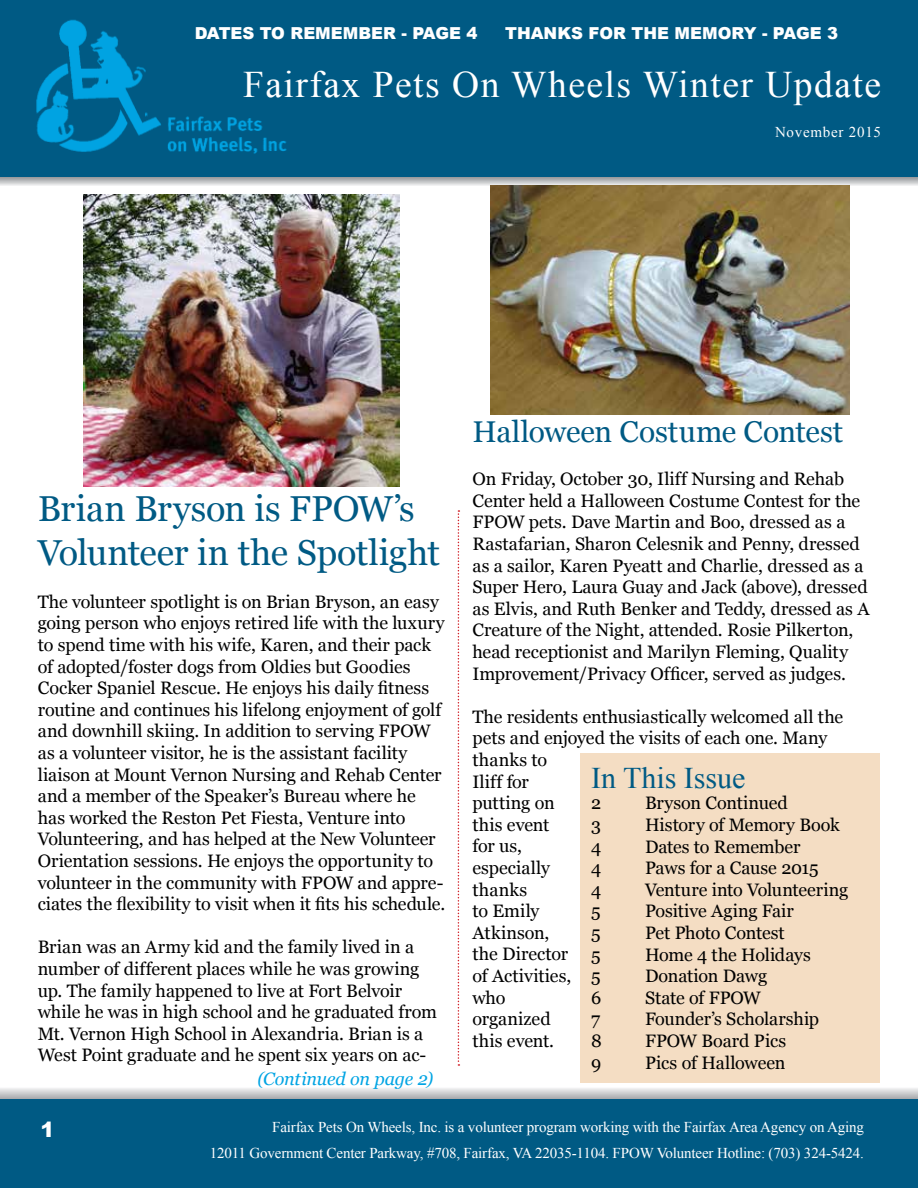
<style>
.page{position:relative;width:918px;height:1188px;background:#fff}
.page>*{position:absolute;margin:0;border:0;box-sizing:border-box;transform-origin:0 0}
.t1{font:37.5px "Times New Roman";letter-spacing:.04em;color:#fff}
.t2{font:36px/43.2px "Georgia";letter-spacing:-.01em;color:#005a84}
.t3{font:30px "Georgia";letter-spacing:-.005em;color:#005a84}
.t4{font:30px "Times New Roman";color:#005a84}
.t5{font:900 21px "Arial";color:#fff}
.t6{font:18px/21.6px "Georgia";letter-spacing:-.005em;color:#000}
.t7{font:italic 18px "Georgia";letter-spacing:-.01em;color:#00a4e3}
.t8{font:900 16.5px "Arial";color:#fff}
.t9{font:15px/25.5px "Times New Roman";letter-spacing:-.01em;color:#fff;text-align:right}
.t10{font:15px "Times New Roman";letter-spacing:.05em;color:#fff}
</style>
<div class="page">
<svg style="left:0;top:1088px;width:918px;height:12px;background:#bac3c7"></svg>
<div style="left:0;top:1100px;width:918px;height:88px;background:#005a84"></div>
<svg style="left:0;top:176px;width:918px;height:10px;background:#abb4b8"></svg>
<div style="left:0;top:0;width:918px;height:176px;background:#005a84"></div>
<img style="left:36px;top:19px;width:251px;height:135px">
<svg style="left:458px;top:510px;width:1px;height:556px"></svg>
<div style="left:581px;top:754px;width:299px;height:329px;background:#f4ddc3"></div>
<img style="left:491px;top:186px;width:358px;height:228px">
<img style="left:84px;top:195px;width:316px;height:292px">
<p class="t8" style="left:195px;top:21px;width:284px">DATES TO REMEMBER - PAGE 4</p>
<p class="t8" style="left:505px;top:21px;width:335px">THANKS FOR THE MEMORY - PAGE 3</p>
<h1 class="t1" style="left:243px;top:60px;width:640px">Fairfax Pets On Wheels Winter Update</h1>
<p class="t10" style="left:775px;top:122px;width:108px">November 2015</p>
<h2 class="t2" style="left:38px;top:488px;width:404px">Brian Bryson is FPOW’s<br>Volunteer in the Spotlight</h2>
<p class="t6" style="left:38px;top:591px;width:409px">The volunteer spotlight is on Brian Bryson, an easy going person who enjoys retired life with the luxury to spend time with his wife, Karen, and their pack of adopted/foster dogs from Oldies but Goodies Cocker Spaniel Rescue. He enjoys his daily fitness routine and continues his lifelong enjoyment of golf and downhill skiing. In addition to serving FPOW as a volunteer visitor, he is the assistant facility liaison at Mount Vernon Nursing and Rehab Center and a member of the Speaker’s Bureau where he has worked the Reston Pet Fiesta, Venture into Volunteering, and has helped at the New Volunteer Orientation sessions. He enjoys the opportunity to volunteer in the community with FPOW and appre&shy;ciates the flexibility to visit when it fits his schedule.</p>
<p class="t6" style="left:38px;top:937px;width:401px">Brian was an Army kid and the family lived in a number of different places while he was growing up. The family happened to live at Fort Belvoir while he was in high school and he graduated from Mt. Vernon High School in Alexandria. Brian is a West Point graduate and he spent six years on ac-</p>
<p class="t7" style="left:258px;top:1068px;width:177px">(Continued on page 2)</p>
<h3 class="t3" style="left:472px;top:414px;width:372px">Halloween Costume Contest</h3>
<p class="t6" style="left:472px;top:469px;width:399px">On Friday, October 30, Iliff Nursing and Rehab Center held a Halloween Costume Contest for the FPOW pets. Dave Martin and Boo, dressed as a Rastafarian, Sharon Celesnik and Penny, dressed as a sailor, Karen Pyeatt and Charlie, dressed as a Super Hero, Laura Guay and Jack (above), dressed as Elvis, and Ruth Benker and Teddy, dressed as A Creature of the Night, attended. Rosie Pilkerton, head receptionist and Marilyn Fleming, Quality Improvement/Privacy Officer, served as judges.</p>
<p class="t6" style="left:472px;top:706px;width:372px">The residents enthusiastically welcomed all the pets and enjoyed the visits of each one. Many thanks to<br>Iliff for<br>putting on<br>this event<br>for us,<br>especially<br>thanks<br>to Emily<br>Atkinson,<br>the Director<br>of Activities,<br>who<br>organized<br>this event.</p>
<h3 class="t4" style="left:591px;top:758px;width:156px">In This Issue</h3>
<p class="t6" style="left:591px;top:793px;width:12px">2</p>
<p class="t6" style="left:645px;top:793px;width:144px">Bryson Continued</p>
<p class="t6" style="left:591px;top:814px;width:11px">3</p>
<p class="t6" style="left:645px;top:814px;width:196px">History of Memory Book</p>
<p class="t6" style="left:591px;top:836px;width:12px">4</p>
<p class="t6" style="left:645px;top:836px;width:157px">Dates to Remember</p>
<p class="t6" style="left:591px;top:858px;width:12px">4</p>
<p class="t6" style="left:645px;top:858px;width:175px">Paws for a Cause 2015</p>
<p class="t6" style="left:591px;top:879px;width:12px">4</p>
<p class="t6" style="left:645px;top:879px;width:205px">Venture into Volunteering</p>
<p class="t6" style="left:591px;top:901px;width:11px">5</p>
<p class="t6" style="left:645px;top:901px;width:150px">Positive Aging Fair</p>
<p class="t6" style="left:591px;top:922px;width:11px">5</p>
<p class="t6" style="left:645px;top:922px;width:141px">Pet Photo Contest</p>
<p class="t6" style="left:591px;top:944px;width:11px">5</p>
<p class="t6" style="left:645px;top:944px;width:167px">Home 4 the Holidays</p>
<p class="t6" style="left:591px;top:966px;width:11px">5</p>
<p class="t6" style="left:645px;top:966px;width:124px">Donation Dawg</p>
<p class="t6" style="left:591px;top:987px;width:12px">6</p>
<p class="t6" style="left:645px;top:987px;width:117px">State of FPOW</p>
<p class="t6" style="left:591px;top:1009px;width:11px">7</p>
<p class="t6" style="left:645px;top:1009px;width:176px">Founder’s Scholarship</p>
<p class="t6" style="left:591px;top:1030px;width:12px">8</p>
<p class="t6" style="left:645px;top:1030px;width:143px">FPOW Board Pics</p>
<p class="t6" style="left:591px;top:1052px;width:12px">9</p>
<p class="t6" style="left:645px;top:1052px;width:142px">Pics of Halloween</p>
<p class="t5" style="left:40px;top:1114px;width:16px">1</p>
<p class="t9" style="left:210px;top:1114px;width:656px">Fairfax Pets On Wheels, Inc. is a volunteer program working with the Fairfax Area Agency on Aging<br>12011 Government Center Parkway, #708, Fairfax, VA 22035-1104. FPOW Volunteer Hotline: (703) 324-5424.</p>
</div>
